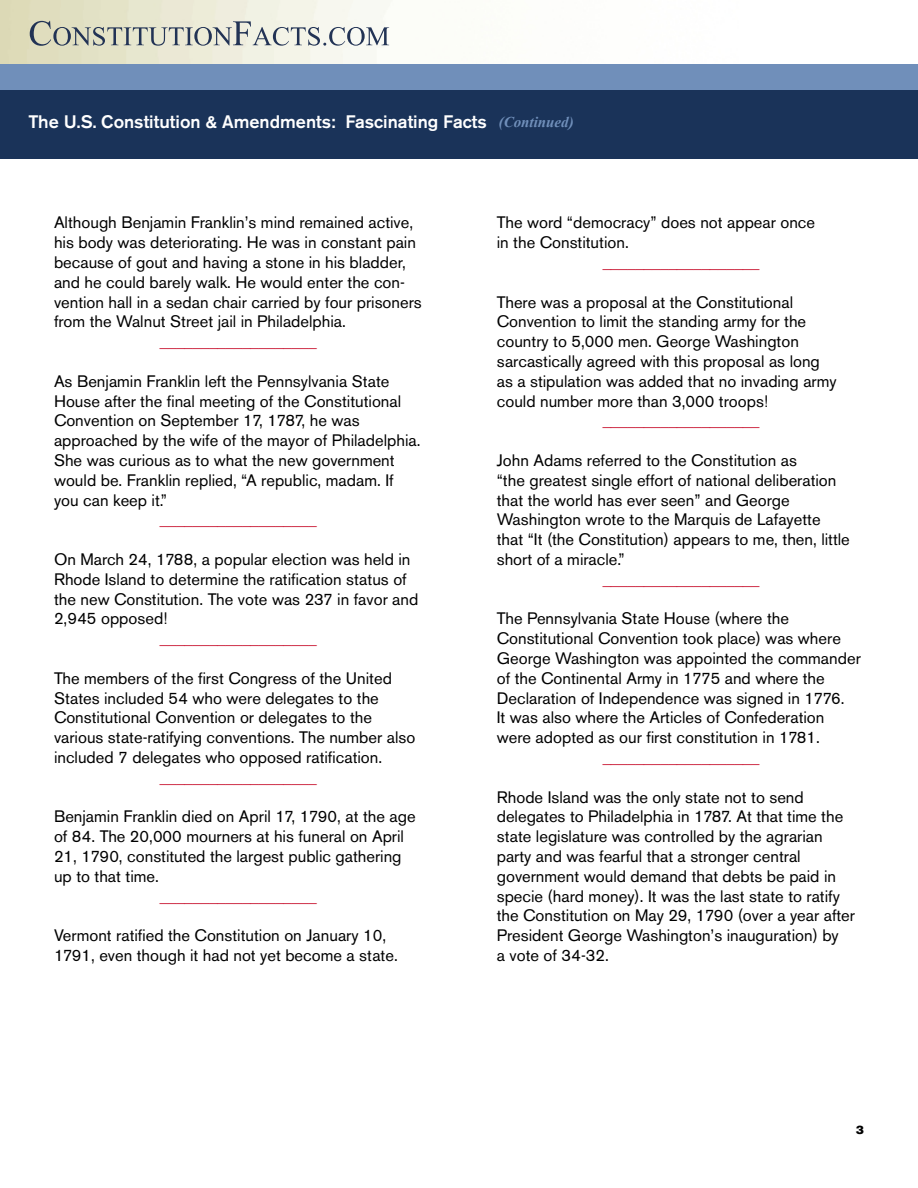
<style>
.page{position:relative;width:918px;height:1188px;background:#fff}
.page>*{position:absolute;margin:0;border:0;box-sizing:border-box;transform-origin:0 0}
.t1{font:500 18px "Akzidenz Grotesk BE";color:#fff}
.t2{font:16.5px/19.8px "Akzidenz Grotesk BE";color:#000}
.t3{font:16.5px "Akzidenz Grotesk BE";color:#c60a27}
.t4{font:12px "Akzidenz Grotesk BE Super";color:#000}
.s1{font-family:"Times New Roman";font-weight:700;font-style:italic;font-size:15px;color:#708fba}
</style>
<div class="page">
<div style="left:0;top:86px;width:917px;height:73px;background:#1a3359"></div>
<div style="left:0;top:65px;width:918px;height:25px;background:#708fba"></div>
<svg style="left:30px;top:21px;width:359px;height:25px;background:#c4c7bf"></svg>
<p class="t1" style="left:29px;top:111px;width:547px">The U.S. Constitution &amp; Amendments: Fascinating Facts <span class="s1">(Continued)</span></p>
<p class="t2" style="left:54px;top:213px;width:369px">Although Benjamin Franklin’s mind remained active, his body was deteriorating. He was in constant pain because of gout and having a stone in his bladder, and he could barely walk. He would enter the con&shy;vention hall in a sedan chair carried by four prisoners from the Walnut Street jail in Philadelphia.</p>
<p class="t3" style="left:160px;top:332px;width:158px">___________________</p>
<p class="t2" style="left:54px;top:371px;width:368px">As Benjamin Franklin left the Pennsylvania State House after the final meeting of the Constitutional Convention on September 17, 1787, he was approached by the wife of the mayor of Philadelphia.<br>She was curious as to what the new government would be. Franklin replied, “A republic, madam. If you can keep it.”</p>
<p class="t3" style="left:160px;top:510px;width:158px">___________________</p>
<p class="t2" style="left:54px;top:549px;width:366px">On March 24, 1788, a popular election was held in Rhode Island to determine the ratification status of the new Constitution. The vote was 237 in favor and 2,945 opposed!</p>
<p class="t3" style="left:160px;top:629px;width:158px">___________________</p>
<p class="t2" style="left:54px;top:668px;width:363px">The members of the first Congress of the United States included 54 who were delegates to the Constitutional Convention or delegates to the various state-ratifying conventions. The number also included 7 delegates who opposed ratification.</p>
<p class="t3" style="left:160px;top:767px;width:158px">___________________</p>
<p class="t2" style="left:54px;top:807px;width:363px">Benjamin Franklin died on April 17, 1790, at the age of 84. The 20,000 mourners at his funeral on April 21, 1790, constituted the largest public gathering up to that time.</p>
<p class="t3" style="left:160px;top:886px;width:158px">___________________</p>
<p class="t2" style="left:54px;top:926px;width:345px">Vermont ratified the Constitution on January 10,<br>1791, even though it had not yet become a state.</p>
<p class="t2" style="left:497px;top:213px;width:320px">The word “democracy” does not appear once in the Constitution.</p>
<p class="t3" style="left:603px;top:252px;width:158px">___________________</p>
<p class="t2" style="left:497px;top:292px;width:341px">There was a proposal at the Constitutional Convention to limit the standing army for the country to 5,000 men. George Washington sarcastically agreed with this proposal as long as a stipulation was added that no invading army could number more than 3,000 troops!</p>
<p class="t3" style="left:603px;top:411px;width:158px">___________________</p>
<p class="t2" style="left:497px;top:450px;width:355px">John Adams referred to the Constitution as<br>“the greatest single effort of national deliberation that the world has ever seen” and George Washington wrote to the Marquis de Lafayette that “It (the Constitution) appears to me, then, little short of a miracle.”</p>
<p class="t3" style="left:603px;top:569px;width:158px">___________________</p>
<p class="t2" style="left:497px;top:609px;width:366px">The Pennsylvania State House (where the Constitutional Convention took place) was where George Washington was appointed the commander of the Continental Army in 1775 and where the Declaration of Independence was signed in 1776.<br>It was also where the Articles of Confederation were adopted as our first constitution in 1781.</p>
<p class="t3" style="left:603px;top:747px;width:158px">___________________</p>
<p class="t2" style="left:497px;top:787px;width:360px">Rhode Island was the only state not to send delegates to Philadelphia in 1787. At that time the state legislature was controlled by the agrarian party and was fearful that a stronger central government would demand that debts be paid in specie (hard money). It was the last state to ratify the Constitution on May 29, 1790 (over a year after President George Washington’s inauguration) by<br>a vote of 34-32.</p>
<p class="t4" style="left:856px;top:1123px;width:9px">3</p>
</div>
